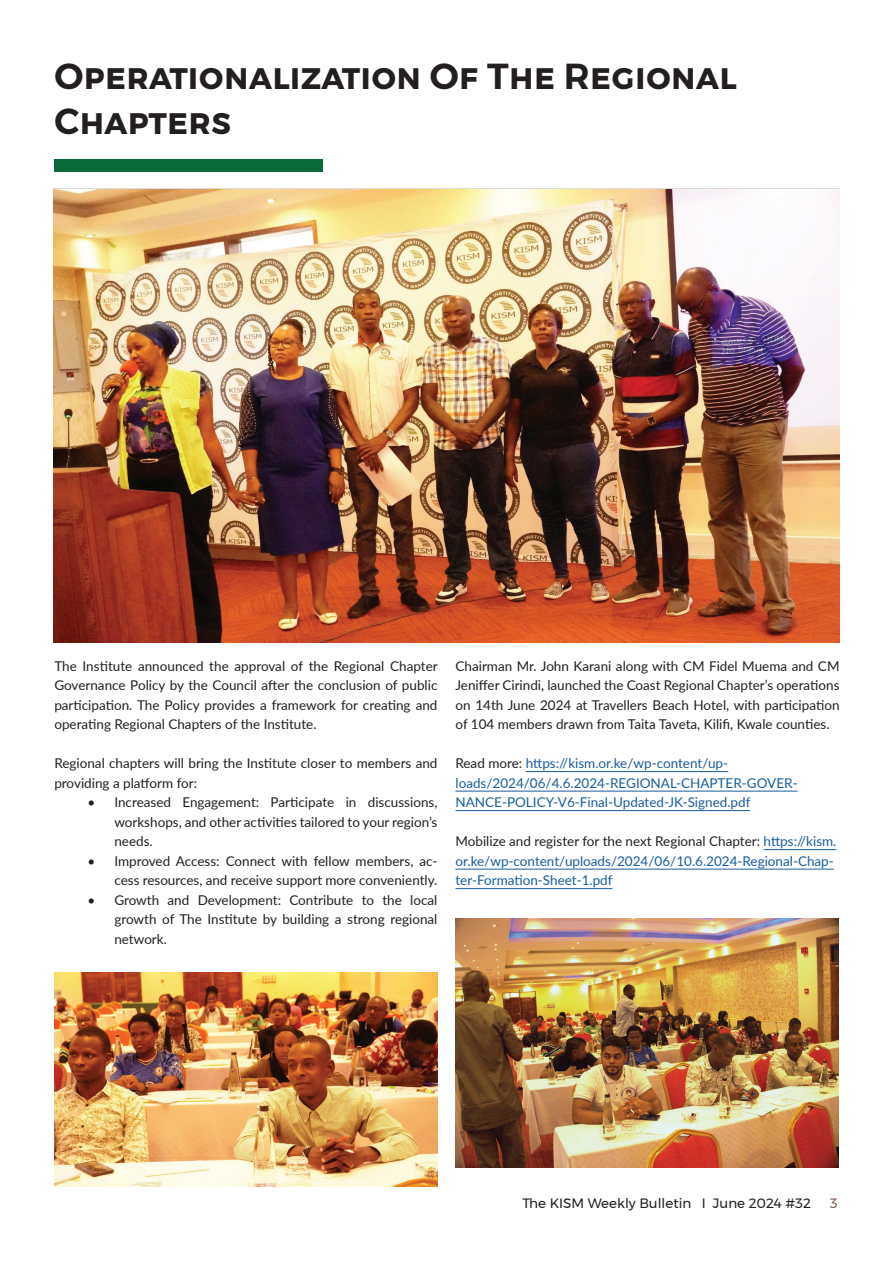
<style>
.page{position:relative;width:893px;height:1263px;background:#fff}
.page>*{position:absolute;margin:0;border:0;box-sizing:border-box;transform-origin:0 0}
.t1{font:600 36px/45px "Montserrat";color:#231f20}
.t2{font:13.5px/19.5px "Lato";color:#231f20;text-align:justify}
.t3{font:13.5px/19.5px "Lato";color:#175d9e}
.t4{font:13.5px "Montserrat";color:#231f20}
.t5{font:13.5px "Montserrat";color:#805748}
.s1{color:#231f20}
</style>
<div class="page">
<img style="left:53px;top:190px;width:786px;height:452px">
<div style="left:54px;top:159px;width:269px;height:12px;background:#0a6938"></div>
<hr style="left:526px;top:771px;width:202px;height:1px;background:#175d9e">
<hr style="left:455px;top:791px;width:343px;height:1px;background:#175d9e">
<hr style="left:455px;top:810px;width:295px;height:1px;background:#175d9e">
<hr style="left:764px;top:849px;width:72px;height:1px;background:#175d9e">
<hr style="left:455px;top:869px;width:379px;height:1px;background:#175d9e">
<hr style="left:455px;top:888px;width:157px;height:1px;background:#175d9e">
<img style="left:54px;top:972px;width:383px;height:214px">
<img style="left:455px;top:918px;width:384px;height:250px">
<h1 class="t1" style="left:54px;top:54px;width:683px">Operationalization Of The Regional<br>Chapters</h1>
<p class="t2" style="left:54px;top:656px;width:385px">The Institute announced the approval of the Regional Chapter Governance Policy by the Council after the conclusion of public participation. The Policy provides a framework for creating and operating Regional Chapters of the Institute.</p>
<p class="t2" style="left:54px;top:753px;width:385px">Regional chapters will bring the Institute closer to members and providing a platform for:</p>
<p class="t2" style="left:114px;top:792px;width:325px;text-indent:-27px">• Increased Engagement: Participate in discussions, workshops, and other activities tailored to your region’s needs.</p>
<p class="t2" style="left:87px;top:851px;width:352px;text-align:right">• Improved Access: Connect with fellow members, ac&shy;cess resources, and receive support more conveniently.</p>
<p class="t2" style="left:114px;top:890px;width:325px;text-indent:-27px">• Growth and Development: Contribute to the local growth of The Institute by building a strong regional network.</p>
<p class="t2" style="left:455px;top:656px;width:386px">Chairman Mr. John Karani along with CM Fidel Muema and CM Jeniffer Cirindi, launched the Coast Regional Chapter’s operations on 14th June 2024 at Travellers Beach Hotel, with participation of 104 members drawn from Taita Taveta, Kilifi, Kwale counties.</p>
<p class="t3" style="left:455px;top:753px;width:344px"><span class="s1">Read more:</span> https://kism.or.ke/wp-content/up&shy;loads/2024/06/4.6.2024-REGIONAL-CHAPTER-GOVER-<br>NANCE-POLICY-V6-Final-Updated-JK-Signed.pdf</p>
<p class="t3" style="left:455px;top:831px;width:382px"><span class="s1">Mobilize and register for the next Regional Chapter:</span> https://kism. or.ke/wp-content/uploads/2024/06/10.6.2024-Regional-Chap&shy;ter-Formation-Sheet-1.pdf</p>
<p class="t4" style="left:522px;top:1193px;width:290px">The KISM Weekly Bulletin I June 2024 #32</p>
<p class="t5" style="left:830px;top:1193px;width:9px">3</p>
</div>
